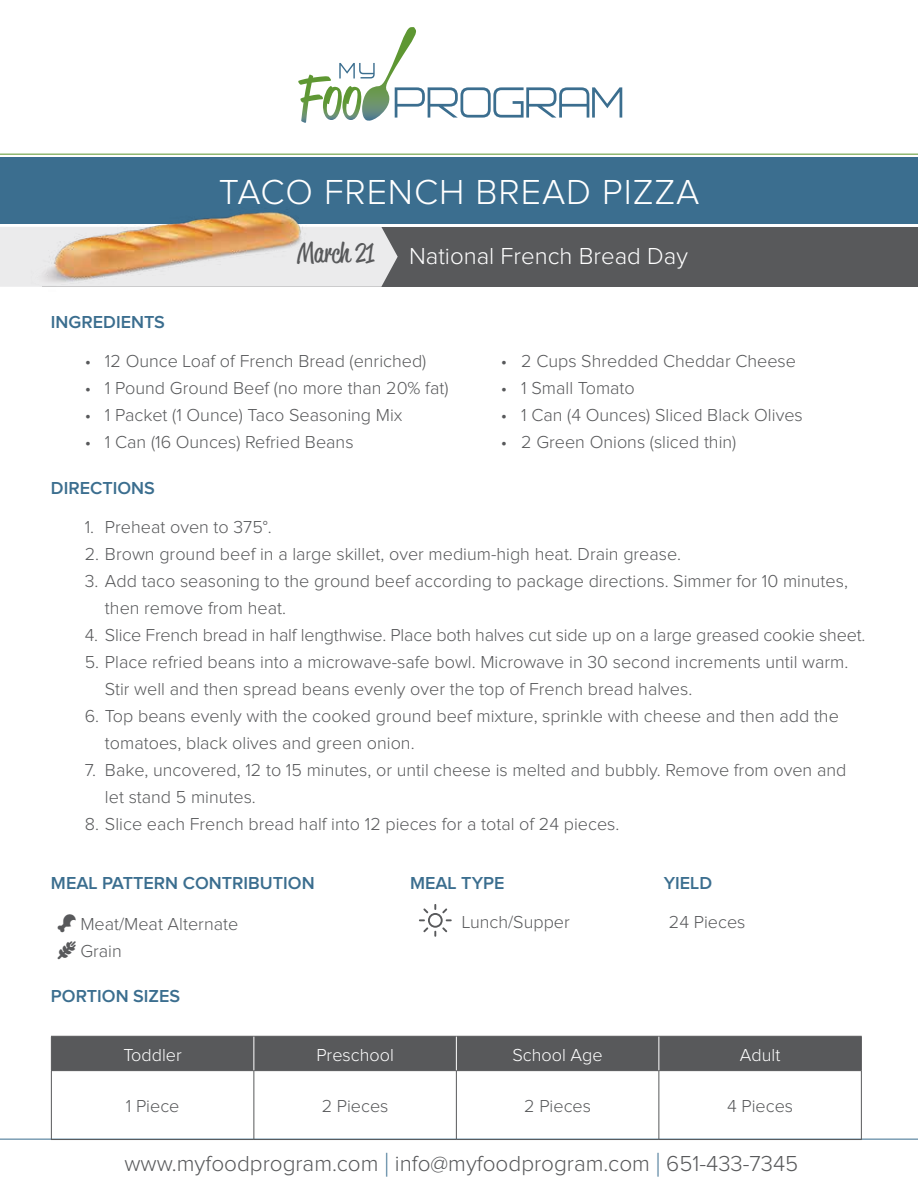
<style>
.page{position:relative;width:918px;height:1188px;background:#fff}
.page>*{position:absolute;margin:0;border:0;box-sizing:border-box;transform-origin:0 0}
.t1{font:300 36px "Proxima Nova";letter-spacing:.025em;color:#fff}
.t2{font:27px "Reklame Script";color:#58595b}
.t3{font:300 24px "Proxima Nova";color:#fff}
.t4{font:300 22.5px "Proxima Nova";color:#58595b}
.t5{font:300 18px/27px "Proxima Nova";color:#58595b}
.t6{font:600 18px "Proxima Nova";color:#3b6e8f}
.t7{font:300 18px "Proxima Nova";color:#fff}
.s1{font-size:33.75px;color:#3b6e8f}
</style>
<div class="page">
<div style="left:42px;top:227px;width:876px;height:59px;background:#58595b"></div>
<svg style="left:0;top:227px;width:398px;height:60px;background:#dedee0"></svg>
<div style="left:0;top:157px;width:918px;height:67px;background:#3b6e8f"></div>
<hr style="left:0;top:154px;width:918px;height:1px;background:#5e9732">
<hr style="left:0;top:1139px;width:918px;height:1px;background:#3b6e8f">
<svg style="left:308px;top:27px;width:314px;height:94px"></svg>
<div style="left:52px;top:1037px;width:809px;height:33px;background:#58595b"></div>
<hr style="left:51px;top:1036px;width:203px;height:1px;background:#58595b">
<hr style="left:51px;top:1037px;width:1px;height:33px;background:#58595b">
<hr style="left:254px;top:1036px;width:202px;height:1px;background:#58595b">
<hr style="left:456px;top:1036px;width:203px;height:1px;background:#58595b">
<hr style="left:659px;top:1036px;width:203px;height:1px;background:#58595b">
<hr style="left:861px;top:1037px;width:1px;height:33px;background:#58595b">
<hr style="left:51px;top:1070px;width:203px;height:1px;background:#58595b">
<hr style="left:51px;top:1071px;width:1px;height:68px;background:#58595b">
<hr style="left:254px;top:1070px;width:202px;height:1px;background:#58595b">
<hr style="left:253px;top:1071px;width:1px;height:68px;background:#58595b">
<hr style="left:456px;top:1070px;width:203px;height:1px;background:#58595b">
<hr style="left:456px;top:1071px;width:1px;height:68px;background:#58595b">
<hr style="left:659px;top:1070px;width:203px;height:1px;background:#58595b">
<hr style="left:658px;top:1071px;width:1px;height:68px;background:#58595b">
<hr style="left:861px;top:1071px;width:1px;height:68px;background:#58595b">
<hr style="left:51px;top:1139px;width:203px;height:1px;background:#58595b">
<hr style="left:254px;top:1139px;width:202px;height:1px;background:#58595b">
<hr style="left:456px;top:1139px;width:203px;height:1px;background:#58595b">
<hr style="left:659px;top:1139px;width:203px;height:1px;background:#58595b">
<hr style="left:253px;top:1037px;width:1px;height:33px;background:#fff">
<hr style="left:456px;top:1037px;width:1px;height:33px;background:#fff">
<hr style="left:658px;top:1037px;width:1px;height:33px;background:#fff">
<img style="left:23px;top:77px;width:292px;height:210px">
<svg style="left:419px;top:904px;width:33px;height:33px"></svg>
<h1 class="t1" style="left:219px;top:175px;width:482px">TACO FRENCH BREAD PIZZA</h1>
<p class="t6" style="left:51px;top:314px;width:116px">INGREDIENTS</p>
<h2 class="t2" style="left:298px;top:235px;width:78px">March 21</h2>
<h3 class="t3" style="left:409px;top:245px;width:280px">National French Bread Day</h3>
<p class="t5" style="left:85px;top:348px;width:343px">• 12 Ounce Loaf of French Bread (enriched)</p>
<p class="t5" style="left:85px;top:375px;width:365px">• 1 Pound Ground Beef (no more than 20% fat)</p>
<p class="t5" style="left:85px;top:402px;width:319px">• 1 Packet (1 Ounce) Taco Seasoning Mix</p>
<p class="t5" style="left:85px;top:429px;width:270px">• 1 Can (16 Ounces) Refried Beans</p>
<p class="t6" style="left:51px;top:480px;width:105px">DIRECTIONS</p>
<p class="t5" style="left:501px;top:348px;width:297px">• 2 Cups Shredded Cheddar Cheese</p>
<p class="t5" style="left:501px;top:375px;width:135px">• 1 Small Tomato</p>
<p class="t5" style="left:501px;top:402px;width:303px">• 1 Can (4 Ounces) Sliced Black Olives</p>
<p class="t5" style="left:501px;top:429px;width:237px">• 2 Green Onions (sliced thin)</p>
<p class="t5" style="left:85px;top:514px;width:189px">1. Preheat oven to 375°.</p>
<p class="t5" style="left:85px;top:541px;width:598px">2. Brown ground beef in a large skillet, over medium-high heat. Drain grease.</p>
<p class="t5" style="left:105px;top:568px;width:744px;text-indent:-20px">3. Add taco seasoning to the ground beef according to package directions. Simmer for 10 minutes, then remove from heat.</p>
<p class="t5" style="left:85px;top:622px;width:782px">4. Slice French bread in half lengthwise. Place both halves cut side up on a large greased cookie sheet.</p>
<p class="t5" style="left:105px;top:649px;width:745px;text-indent:-20px">5. Place refried beans into a microwave-safe bowl. Microwave in 30 second increments until warm.<br>Stir well and then spread beans evenly over the top of French bread halves.</p>
<p class="t5" style="left:105px;top:703px;width:735px;text-indent:-20px">6. Top beans evenly with the cooked ground beef mixture, sprinkle with cheese and then add the tomatoes, black olives and green onion.</p>
<p class="t5" style="left:105px;top:757px;width:743px;text-indent:-20px">7. Bake, uncovered, 12 to 15 minutes, or until cheese is melted and bubbly. Remove from oven and let stand 5 minutes.</p>
<p class="t5" style="left:85px;top:811px;width:536px">8. Slice each French bread half into 12 pieces for a total of 24 pieces.</p>
<p class="t6" style="left:51px;top:875px;width:265px">MEAL PATTERN CONTRIBUTION</p>
<p class="t6" style="left:410px;top:875px;width:96px">MEAL TYPE</p>
<p class="t6" style="left:664px;top:875px;width:50px">YIELD</p>
<p class="t5" style="left:462px;top:910px;width:110px">Lunch/Supper</p>
<p class="t5" style="left:80px;top:911px;width:159px">Meat/Meat Alternate<br>Grain</p>
<p class="t5" style="left:669px;top:910px;width:78px">24 Pieces</p>
<p class="t6" style="left:51px;top:988px;width:131px">PORTION SIZES</p>
<p class="t7" style="left:123px;top:1046px;width:60px">Toddler</p>
<p class="t7" style="left:316px;top:1046px;width:79px">Preschool</p>
<p class="t7" style="left:512px;top:1046px;width:92px">School Age</p>
<p class="t7" style="left:740px;top:1046px;width:42px">Adult</p>
<p class="t5" style="left:126px;top:1093px;width:55px">1 Piece</p>
<p class="t5" style="left:322px;top:1093px;width:68px">2 Pieces</p>
<p class="t5" style="left:524px;top:1093px;width:68px">2 Pieces</p>
<p class="t5" style="left:727px;top:1093px;width:68px">4 Pieces</p>
<p class="t4" style="left:124px;top:1153px;width:675px">www.myfoodprogram.com <span class="s1">|</span> info@myfoodprogram.com <span class="s1">|</span> 651-433-7345</p>
</div>
